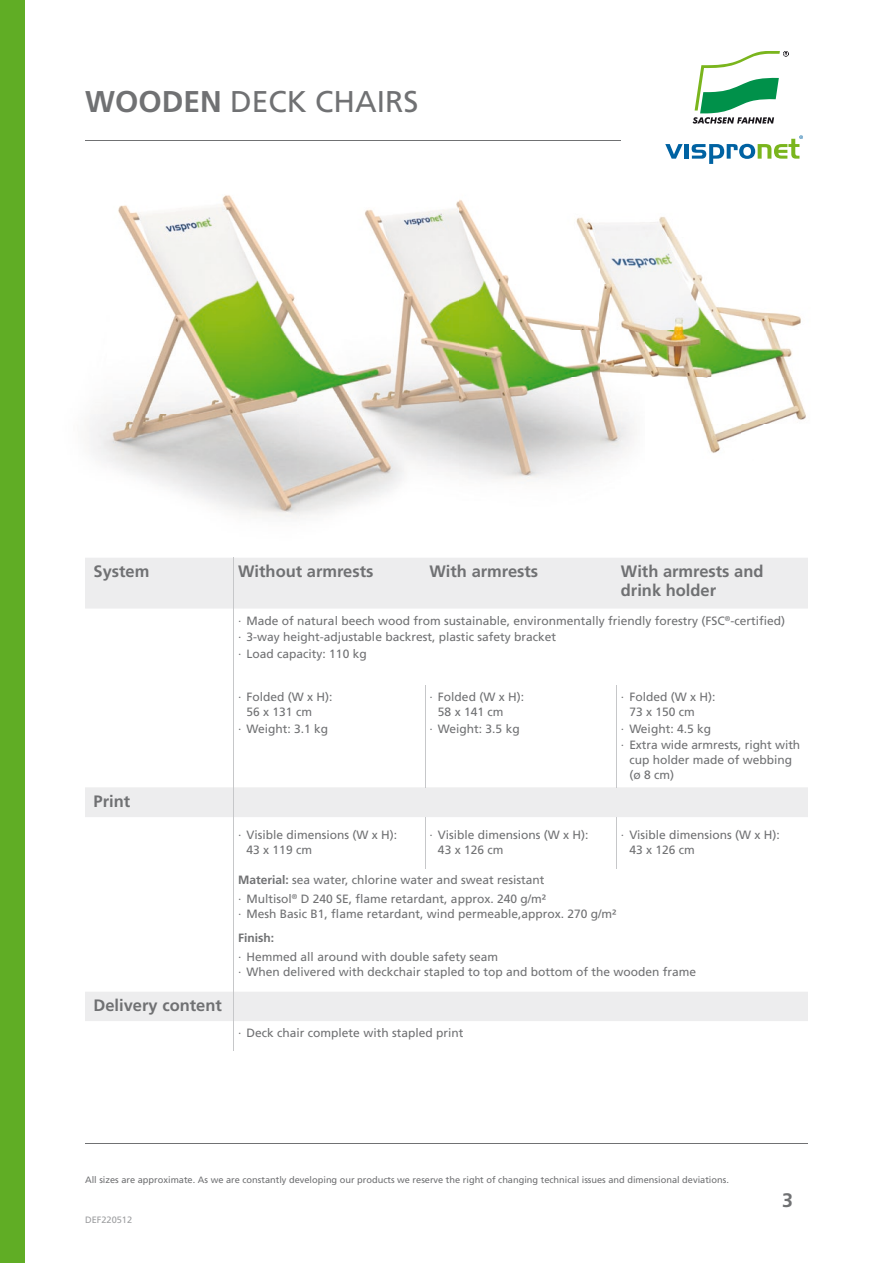
<style>
.page{position:relative;width:893px;height:1263px;background:#fff}
.page>*{position:absolute;margin:0;border:0;box-sizing:border-box;transform-origin:0 0}
.t1{font:30px "Frutiger LT Com";color:#707173}
.t2{font:700 19.5px "Frutiger LT Com";color:#707173}
.t3{font:700 16.5px/19.5px "Frutiger LT Com";color:#707173}
.t4{font:12px/15px "Frutiger LT Com";color:#707173}
.t5{font:700 12px "Frutiger LT Com";color:#707173}
.t6{font:9.3px "Frutiger LT Com";color:#707173}
.t7{font:9.3px "Frutiger LT Com";color:#9d9ea0}
.s1{font-weight:700}
</style>
<div class="page">
<img style="left:552px;top:217px;width:254px;height:254px">
<img style="left:352px;top:199px;width:200px;height:305px">
<img style="left:551px;top:471px;width:22px;height:33px">
<img style="left:90px;top:195px;width:208px;height:363px">
<img style="left:352px;top:199px;width:106px;height:3px">
<img style="left:298px;top:310px;width:54px;height:206px">
<hr style="left:85px;top:140px;width:536px;height:1px;background:#707173">
<div style="left:85px;top:558px;width:723px;height:51px;background:#ededee"></div>
<svg style="left:85px;top:868px;width:723px;height:153px"></svg>
<div style="left:85px;top:787px;width:723px;height:30px;background:#ededee"></div>
<hr style="left:233px;top:558px;width:1px;height:51px;background:#c6c7c9">
<hr style="left:233px;top:868px;width:1px;height:123px;background:#c6c7c9">
<hr style="left:233px;top:991px;width:1px;height:30px;background:#c6c7c9">
<hr style="left:233px;top:1021px;width:1px;height:30px;background:#c6c7c9">
<hr style="left:233px;top:609px;width:1px;height:76px;background:#c6c7c9">
<hr style="left:233px;top:685px;width:1px;height:102px;background:#c6c7c9">
<hr style="left:425px;top:685px;width:1px;height:102px;background:#c6c7c9">
<hr style="left:233px;top:787px;width:1px;height:30px;background:#c6c7c9">
<hr style="left:233px;top:817px;width:1px;height:51px;background:#c6c7c9">
<hr style="left:425px;top:817px;width:1px;height:51px;background:#c6c7c9">
<hr style="left:616px;top:685px;width:1px;height:102px;background:#c6c7c9">
<hr style="left:616px;top:817px;width:1px;height:51px;background:#c6c7c9">
<svg style="left:693px;top:51px;width:96px;height:73px"></svg>
<svg style="left:665px;top:144px;width:18px;height:15px"></svg>
<div style="left:684px;top:144px;width:5px;height:15px;background:#0062a2"></div>
<svg style="left:692px;top:135px;width:111px;height:29px"></svg>
<div style="left:0;top:0;width:25px;height:1263px;background:#60ad25"></div>
<hr style="left:85px;top:1143px;width:723px;height:1px;background:#707173">
<h1 class="t1" style="left:85px;top:84px;width:335px"><span class="s1">WOODEN</span> DECK CHAIRS</h1>
<h3 class="t3" style="left:94px;top:561px;width:57px">System</h3>
<h3 class="t3" style="left:238px;top:561px;width:137px">Without armrests</h3>
<h3 class="t3" style="left:429px;top:561px;width:110px">With armrests</h3>
<h3 class="t3" style="left:621px;top:561px;width:144px">With armrests and drink holder</h3>
<p class="t4" style="left:238px;top:612px;width:548px;line-height:16.5px">· Made of natural beech wood from sustainable, environmentally friendly forestry (FSC<sup>®</sup>-certified) · 3-way height-adjustable backrest, plastic safety bracket<br>· Load capacity: 110 kg</p>
<p class="t4" style="left:247px;top:689px;width:88px;text-indent:-9px">· Folded (W x H):<br>56 x 131 cm</p>
<p class="t4" style="left:238px;top:721px;width:92px">· Weight: 3.1 kg</p>
<p class="t4" style="left:438px;top:689px;width:88px;text-indent:-9px">· Folded (W x H):<br>58 x 141 cm</p>
<p class="t4" style="left:429px;top:721px;width:92px">· Weight: 3.5 kg</p>
<p class="t4" style="left:629px;top:689px;width:88px;text-indent:-9px">· Folded (W x H):<br>73 x 150 cm</p>
<p class="t4" style="left:621px;top:720px;width:181px;line-height:16.5px">· Weight: 4.5 kg<br>· Extra wide armrests, right with</p>
<p class="t4" style="left:629px;top:752px;width:164px">cup holder made of webbing (ø 8 cm)</p>
<h3 class="t3" style="left:94px;top:791px;width:38px">Print</h3>
<h3 class="t3" style="left:94px;top:995px;width:130px">Delivery content</h3>
<p class="t4" style="left:247px;top:827px;width:152px;text-indent:-9px">· Visible dimensions (W x H):<br>43 x 119 cm</p>
<p class="t4" style="left:438px;top:827px;width:152px;text-indent:-9px">· Visible dimensions (W x H):<br>43 x 126 cm</p>
<p class="t4" style="left:629px;top:827px;width:152px;text-indent:-9px">· Visible dimensions (W x H):<br>43 x 126 cm</p>
<p class="t4" style="left:238px;top:870px;width:309px;line-height:19.2px"><span class="s1">Material:</span> sea water, chlorine water and sweat resistant · Multisol<sup>®</sup> D 240 SE, flame retardant, approx. 240 g/m²</p>
<p class="t4" style="left:238px;top:906px;width:380px">· Mesh Basic B1, flame retardant, wind permeable,approx. 270 g/m²</p>
<p class="t5" style="left:238px;top:930px;width:37px">Finish:</p>
<p class="t4" style="left:238px;top:949px;width:459px">· Hemmed all around with double safety seam<br>· When delivered with deckchair stapled to top and bottom of the wooden frame</p>
<p class="t4" style="left:238px;top:1025px;width:227px">· Deck chair complete with stapled print</p>
<p class="t6" style="left:85px;top:1174px;width:645px">All sizes are approximate. As we are constantly developing our products we reserve the right of changing technical issues and dimensional deviations.</p>
<p class="t7" style="left:85px;top:1214px;width:49px">DEF220512</p>
<h2 class="t2" style="left:782px;top:1189px;width:12px">3</h2>
</div>
